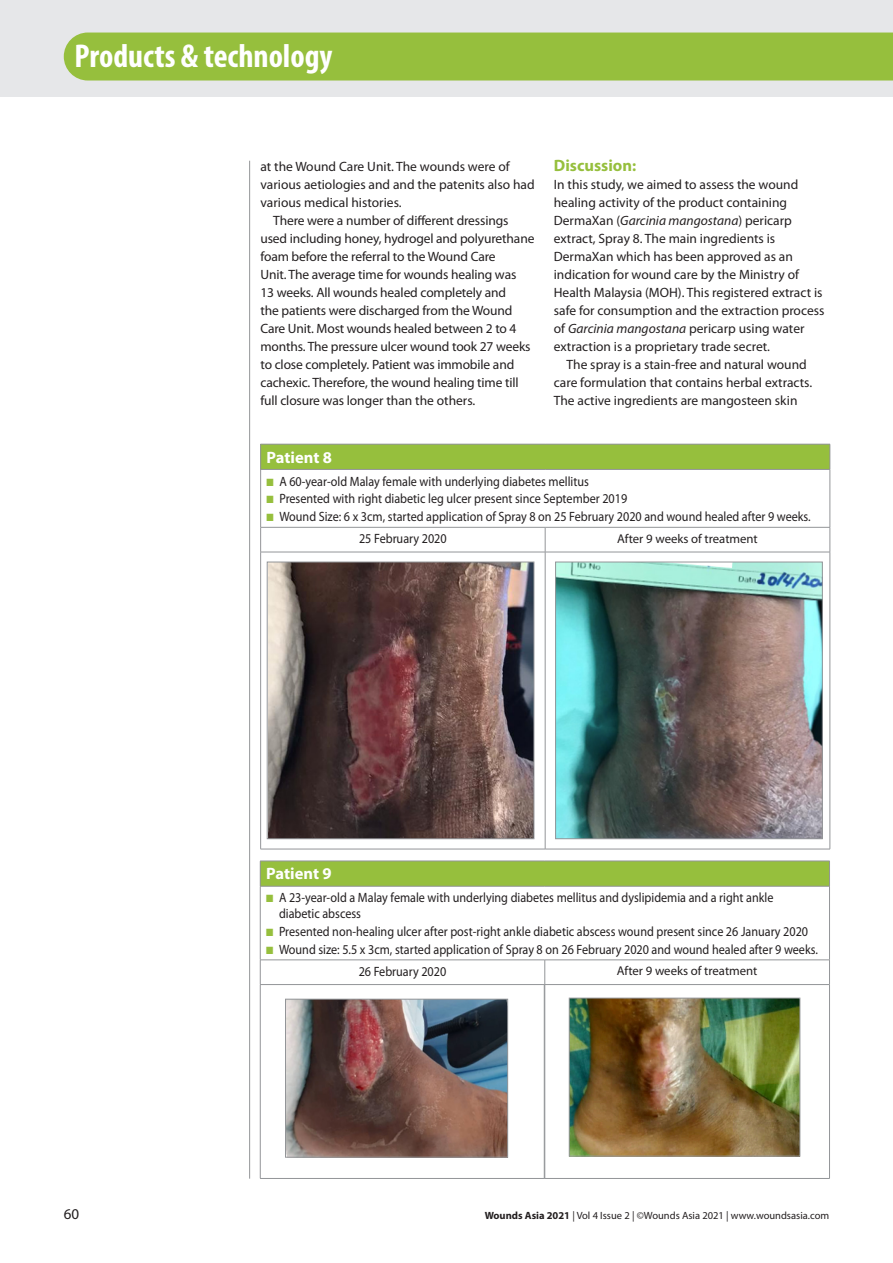
<style>
.page{position:relative;width:893px;height:1263px;background:#fff}
.page>*{position:absolute;margin:0;border:0;box-sizing:border-box;transform-origin:0 0}
.t1{font:700 condensed 33.15px "Myriad Pro";color:#fff}
.PAGE_POINTS_PAPERS{font:700 16.5px "Myriad Pro";letter-spacing:-.005em;color:#fff}
.A-HEAD_CROSS_HEAD{font:700 16.5px "Myriad Pro";color:#96bf3d}
.t2{font:15px "Myriad Pro";color:#231f20}
.BODY_INDENT{font:13.5px/18px "Myriad Pro";color:#231f20}
.BODY_INDENT-2{font:13.5px/15.8px "Myriad Pro";color:#231f20;scale:.9 1}
.TABLE_TEXT{font:13.5px "Myriad Pro";color:#231f20;scale:.9 1}
.PAGE_POINTS_PAPERS-2{font:12.75px "Myriad Pro";color:#231f20}
.t3{font:10.5px "Myriad Pro";color:#231f20}
.s1{font-size:15.75px}
.s2{font-style:italic}
.s3{color:#96bf3d}
.s4{font-weight:700}
</style>
<div class="page">
<hr style="left:249px;top:161px;width:1px;height:1018px;background:#939598">
<div style="left:261px;top:444px;width:569px;height:25px;background:#96bf3d"></div>
<svg style="left:261px;top:470px;width:569px;height:82px"></svg>
<hr style="left:260px;top:444px;width:285px;height:1px;background:#939598">
<svg style="left:260px;top:444px;width:1px;height:25px"></svg>
<hr style="left:545px;top:444px;width:285px;height:1px;background:#939598">
<svg style="left:830px;top:444px;width:1px;height:25px"></svg>
<hr style="left:260px;top:469px;width:285px;height:1px;background:#939598">
<hr style="left:260px;top:470px;width:1px;height:57px;background:#939598">
<hr style="left:545px;top:469px;width:285px;height:1px;background:#939598">
<hr style="left:830px;top:470px;width:1px;height:57px;background:#939598">
<hr style="left:260px;top:527px;width:285px;height:1px;background:#939598">
<svg style="left:260px;top:527px;width:1px;height:25px"></svg>
<hr style="left:545px;top:527px;width:285px;height:1px;background:#939598">
<svg style="left:545px;top:527px;width:1px;height:25px"></svg>
<svg style="left:830px;top:527px;width:1px;height:25px"></svg>
<hr style="left:260px;top:552px;width:285px;height:1px;background:#939598">
<hr style="left:260px;top:552px;width:1px;height:297px;background:#939598">
<hr style="left:545px;top:552px;width:285px;height:1px;background:#939598">
<hr style="left:545px;top:552px;width:1px;height:297px;background:#939598">
<hr style="left:830px;top:552px;width:1px;height:297px;background:#939598">
<hr style="left:260px;top:849px;width:285px;height:1px;background:#939598">
<hr style="left:545px;top:849px;width:285px;height:1px;background:#939598">
<img style="left:557px;top:564px;width:263px;height:273px">
<div style="left:555px;top:562px;width:267px;height:277px;border:1px solid #939598"></div>
<img style="left:269px;top:564px;width:263px;height:273px">
<div style="left:267px;top:562px;width:267px;height:277px;border:1px solid #939598"></div>
<div style="left:260px;top:861px;width:569px;height:25px;background:#96bf3d"></div>
<svg style="left:261px;top:960px;width:568px;height:24px"></svg>
<hr style="left:260px;top:861px;width:285px;height:1px;background:#939598">
<svg style="left:260px;top:861px;width:1px;height:25px"></svg>
<hr style="left:545px;top:861px;width:285px;height:1px;background:#939598">
<svg style="left:829px;top:861px;width:1px;height:25px"></svg>
<hr style="left:260px;top:886px;width:285px;height:1px;background:#939598">
<hr style="left:260px;top:886px;width:1px;height:74px;background:#939598">
<hr style="left:545px;top:886px;width:285px;height:1px;background:#939598">
<hr style="left:829px;top:886px;width:1px;height:74px;background:#939598">
<hr style="left:260px;top:959px;width:285px;height:1px;background:#939598">
<svg style="left:260px;top:960px;width:1px;height:24px"></svg>
<hr style="left:545px;top:959px;width:285px;height:1px;background:#939598">
<svg style="left:544px;top:960px;width:1px;height:24px"></svg>
<svg style="left:829px;top:960px;width:1px;height:24px"></svg>
<hr style="left:260px;top:984px;width:285px;height:1px;background:#939598">
<hr style="left:260px;top:985px;width:1px;height:193px;background:#939598">
<hr style="left:545px;top:984px;width:285px;height:1px;background:#939598">
<hr style="left:544px;top:985px;width:1px;height:193px;background:#939598">
<hr style="left:829px;top:985px;width:1px;height:193px;background:#939598">
<hr style="left:260px;top:1178px;width:285px;height:1px;background:#939598">
<hr style="left:545px;top:1178px;width:285px;height:1px;background:#939598">
<img style="left:571px;top:1000px;width:227px;height:154px">
<div style="left:569px;top:998px;width:231px;height:158px;border:1px solid #939598"></div>
<img style="left:287px;top:1001px;width:219px;height:154px">
<div style="left:285px;top:999px;width:223px;height:158px;border:1px solid #939598"></div>
<div style="left:0;top:0;width:893px;height:97px;background:#e6e7e9"></div>
<div style="left:64px;top:33px;width:829px;height:48px;background:#96bf3d"></div>
<p class="t1" style="left:74px;top:35px;width:260px">Products &amp; technology</p>
<p class="BODY_INDENT" style="left:260px;top:157px;width:276px">at the Wound Care Unit. The wounds were of various aetiologies and and the patenits also had various medical histories.</p>
<p class="BODY_INDENT" style="left:260px;top:211px;width:275px;text-indent:13px">There were a number of different dressings used including honey, hydrogel and polyurethane foam before the referral to the Wound Care<br>Unit. The average time for wounds healing was<br>13 weeks. All wounds healed completely and<br>the patients were discharged from the Wound Care Unit. Most wounds healed between 2 to 4 months. The pressure ulcer wound took 27 weeks to close completely. Patient was immobile and cachexic. Therefore, the wound healing time till full closure was longer than the others.</p>
<p class="A-HEAD_CROSS_HEAD" style="left:554px;top:154px;width:84px">Discussion<span class="s1">:</span></p>
<p class="BODY_INDENT" style="left:554px;top:175px;width:272px">In this study, we aimed to assess the wound healing activity of the product containing DermaXan (<span class="s2">Garcinia mangostana</span>) pericarp extract, Spray 8. The main ingredients is DermaXan which has been approved as an indication for wound care by the Ministry of Health Malaysia (MOH). This registered extract is safe for consumption and the extraction process of <span class="s2">Garcinia mangostana</span> pericarp using water extraction is a proprietary trade secret.</p>
<p class="BODY_INDENT" style="left:554px;top:355px;width:260px;text-indent:13px">The spray is a stain-free and natural wound care formulation that contains herbal extracts.<br>The active ingredients are mangosteen skin</p>
<p class="PAGE_POINTS_PAPERS" style="left:267px;top:446px;width:67px">Patient 8</p>
<p class="BODY_INDENT-2" style="left:267px;top:473px;width:360px"><span class="s3">■</span> A 60-year-old Malay female with underlying diabetes mellitus</p>
<p class="BODY_INDENT-2" style="left:267px;top:491px;width:402px"><span class="s3">■</span> Presented with right diabetic leg ulcer present since September 2019</p>
<p class="BODY_INDENT-2" style="left:267px;top:509px;width:606px"><span class="s3">■</span> Wound Size: 6 x 3cm, started application of Spray 8 on 25 February 2020 and wound healed after 9 weeks.</p>
<p class="TABLE_TEXT" style="left:359px;top:531px;width:99px">25 February 2020</p>
<p class="PAGE_POINTS_PAPERS-2" style="left:617px;top:531px;width:142px">After 9 weeks of treatment</p>
<p class="PAGE_POINTS_PAPERS" style="left:266px;top:863px;width:67px">Patient 9</p>
<p class="BODY_INDENT-2" style="left:279px;top:890px;width:551px;text-indent:-13px"><span class="s3">■</span> A 23-year-old a Malay female with underlying diabetes mellitus and dyslipidemia and a right ankle diabetic abscess</p>
<p class="BODY_INDENT-2" style="left:266px;top:923px;width:604px"><span class="s3">■</span> Presented non-healing ulcer after post-right ankle diabetic abscess wound present since 26 January 2020</p>
<p class="BODY_INDENT-2" style="left:266px;top:941px;width:614px"><span class="s3">■</span> Wound size: 5.5 x 3cm, started application of Spray 8 on 26 February 2020 and wound healed after 9 weeks.</p>
<p class="TABLE_TEXT" style="left:359px;top:963px;width:99px">26 February 2020</p>
<p class="PAGE_POINTS_PAPERS-2" style="left:617px;top:963px;width:142px">After 9 weeks of treatment</p>
<p class="t2" style="left:64px;top:1204px;width:17px">60</p>
<p class="t3" style="left:485px;top:1208px;width:346px"><span class="s4">Wounds Asia 2021</span> | Vol 4 Issue 2 | ©Wounds Asia 2021 | www.woundsasia.com</p>
</div>
